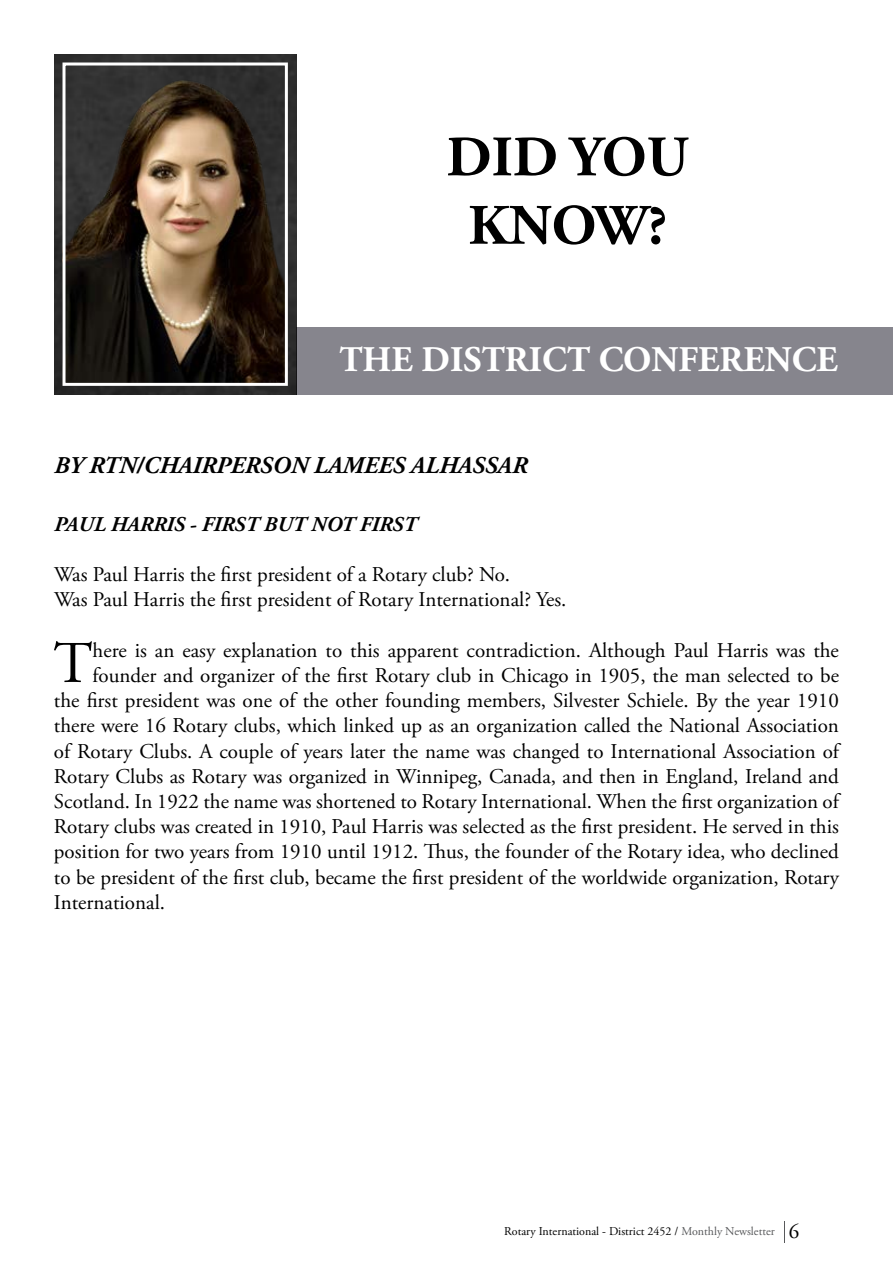
<style>
.page{position:relative;width:893px;height:1263px;background:#fff}
.page>*{position:absolute;margin:0;border:0;box-sizing:border-box;transform-origin:0 0}
.t1{font:58.95px "Adobe Garamond Pro";color:#000}
.t2{font:700 57px/68.4px "Adobe Garamond Pro";color:#000;text-align:center}
.t3{font:700 36px "Adobe Garamond Pro";color:#fff}
.t4{font:italic 700 24px "Adobe Garamond Pro";color:#000}
.t5{font:21px/25.2px "Adobe Garamond Pro";color:#000}
.t6{font:italic 700 21px "Adobe Garamond Pro";color:#000}
.t7{font:12px "Adobe Garamond Pro";color:#000}
.s1{color:#58595b}
.s2{font-size:21px}
</style>
<div class="page">
<svg style="left:784px;top:1221px;width:1px;height:21px"></svg>
<img style="left:54px;top:54px;width:242px;height:340px">
<img style="left:67px;top:67px;width:217px;height:315px">
<div style="left:296px;top:327px;width:597px;height:67px;background:#86858d"></div>
<div style="left:63px;top:63px;width:225px;height:323px;border:3px solid #fff"></div>
<h2 class="t2" style="left:446px;top:124px;width:244px">DID YOU<br>KNOW?</h2>
<h3 class="t3" style="left:339px;top:339px;width:500px">THE DISTRICT CONFERENCE</h3>
<p class="t4" style="left:54px;top:451px;width:475px">BY RTN/CHAIRPERSON LAMEES ALHASSAR</p>
<p class="t6" style="left:54px;top:512px;width:364px">PAUL HARRIS - FIRST BUT NOT FIRST</p>
<p class="t5" style="left:54px;top:563px;width:514px">Was Paul Harris the first president of a Rotary club? No.<br>Was Paul Harris the first president of Rotary International? Yes.</p>
<h1 class="t1" style="left:54px;top:628px;width:40px">T</h1>
<p class="t5" style="left:93px;top:638px;width:748px">here is an easy explanation to this apparent contradiction. Although Paul Harris was the</p>
<p class="t5" style="left:93px;top:663px;width:748px">founder and organizer of the first Rotary club in Chicago in 1905, the man selected to be</p>
<p class="t5" style="left:54px;top:689px;width:786px">the first president was one of the other founding members, Silvester Schiele. By the year 1910</p>
<p class="t5" style="left:54px;top:714px;width:786px">there were 16 Rotary clubs, which linked up as an organization called the National Association</p>
<p class="t5" style="left:54px;top:739px;width:786px">of Rotary Clubs. A couple of years later the name was changed to International Association of</p>
<p class="t5" style="left:54px;top:764px;width:786px">Rotary Clubs as Rotary was organized in Winnipeg, Canada, and then in England, Ireland and</p>
<p class="t5" style="left:54px;top:789px;width:786px">Scotland. In 1922 the name was shortened to Rotary International. When the first organization of</p>
<p class="t5" style="left:54px;top:815px;width:786px">Rotary clubs was created in 1910, Paul Harris was selected as the first president. He served in this</p>
<p class="t5" style="left:54px;top:840px;width:786px">position for two years from 1910 until 1912. Thus, the founder of the Rotary idea, who declined</p>
<p class="t5" style="left:54px;top:865px;width:787px">to be president of the first club, became the first president of the worldwide organization, Rotary</p>
<p class="t5" style="left:54px;top:890px;width:113px">International.</p>
<p class="t7" style="left:504px;top:1224px;width:296px">Rotary International - District 2452 / <span class="s1">Monthly Newsletter</span> <span class="s2">6</span></p>
</div>
